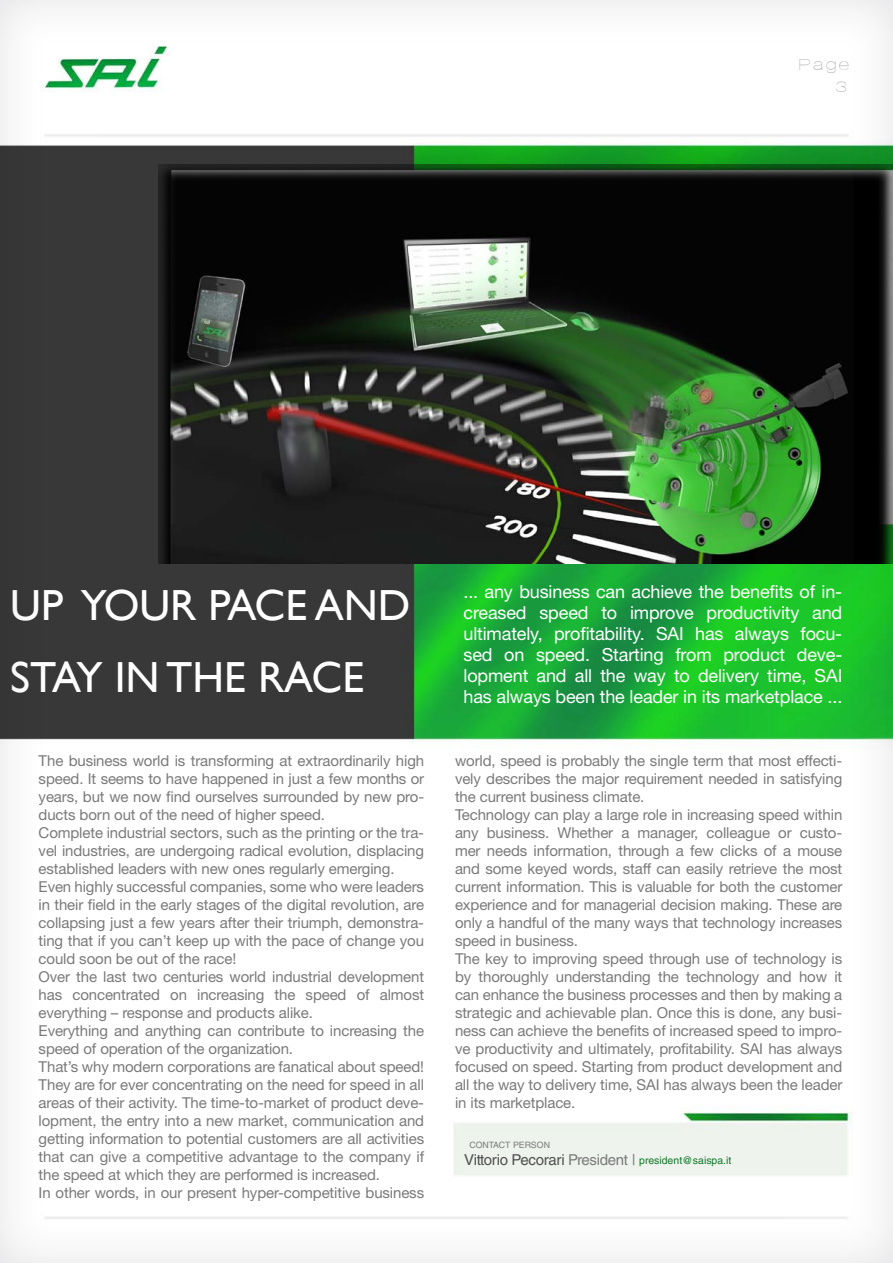
<style>
.page{position:relative;width:893px;height:1263px;background:#fff}
.page>*{position:absolute;margin:0;border:0;box-sizing:border-box;transform-origin:0 0}
.t1{font:43.5px/72px "Gill Sans";color:#fff}
.t2{font:18px/21px "Helvetica Neue LT Std";letter-spacing:-.01em;color:#fff;text-align:justify}
.t3{font:18px/22.5px "DISCO";color:#acacac;text-align:right}
.t4{font:15px/18px "Helvetica Neue LT Std";letter-spacing:-.01em;color:#7a7a7a}
.t5{font:10.5px "Helvetica LT Std";color:#12782a}
.t6{font:8.85px "Helvetica LT Std";color:#7b7b7b}
.s1{font-size:15px;color:#505050}
.s2{font-size:15px;color:#7b7b7b}
</style>
<div class="page">
<img style="left:0;top:0;width:893px;height:1263px">
<img style="left:158px;top:164px;width:735px;height:399px">
<p class="t3" style="left:796px;top:53px;width:54px">Page<br>3</p>
<h1 class="t1" style="left:10px;top:569px;width:402px">UP YOUR PACE AND<br>STAY IN THE RACE</h1>
<p class="t2" style="left:463px;top:581px;width:380px">... any business can achieve the benefits of in&shy;creased speed to improve productivity and ultimately, profitability. SAI has always focu&shy;sed on speed. Starting from product deve&shy;lopment and all the way to delivery time, SAI has always been the leader in its marketplace ...</p>
<p class="t4" style="left:39px;top:752px;width:387px">The business world is transforming at extraordinarily high speed. It seems to have happened in just a few months or years, but we now find ourselves surrounded by new pro&shy;ducts born out of the need of higher speed.<br>Complete industrial sectors, such as the printing or the tra&shy;vel industries, are undergoing radical evolution, displacing established leaders with new ones regularly emerging.<br>Even highly successful companies, some who were leaders in their field in the early stages of the digital revolution, are collapsing just a few years after their triumph, demonstra&shy;ting that if you can’t keep up with the pace of change you could soon be out of the race!<br>Over the last two centuries world industrial development has concentrated on increasing the speed of almost everything – response and products alike.<br>Everything and anything can contribute to increasing the speed of operation of the organization.<br>That’s why modern corporations are fanatical about speed!<br>They are for ever concentrating on the need for speed in all areas of their activity. The time-to-market of product deve&shy;lopment, the entry into a new market, communication and getting information to potential customers are all activities that can give a competitive advantage to the company if the speed at which they are performed is increased.<br>In other words, in our present hyper-competitive business</p>
<p class="t4" style="left:455px;top:751px;width:389px">world, speed is probably the single term that most effecti&shy;vely describes the major requirement needed in satisfying the current business climate.<br>Technology can play a large role in increasing speed within any business. Whether a manager, colleague or custo&shy;mer needs information, through a few clicks of a mouse and some keyed words, staff can easily retrieve the most current information. This is valuable for both the customer experience and for managerial decision making. These are only a handful of the many ways that technology increases speed in business.<br>The key to improving speed through use of technology is by thoroughly understanding the technology and how it can enhance the business processes and then by making a strategic and achievable plan. Once this is done, any busi&shy;ness can achieve the benefits of increased speed to impro&shy;ve productivity and ultimately, profitability. SAI has always focused on speed. Starting from product development and all the way to delivery time, SAI has always been the leader in its marketplace.</p>
<p class="t6" style="left:469px;top:1140px;width:82px">CONTACT PERSON</p>
<p class="t5" style="left:464px;top:1154px;width:269px"><span class="s1">Vittorio Pecorari</span> <span class="s2">President |</span> president@saispa.it</p>
</div>
